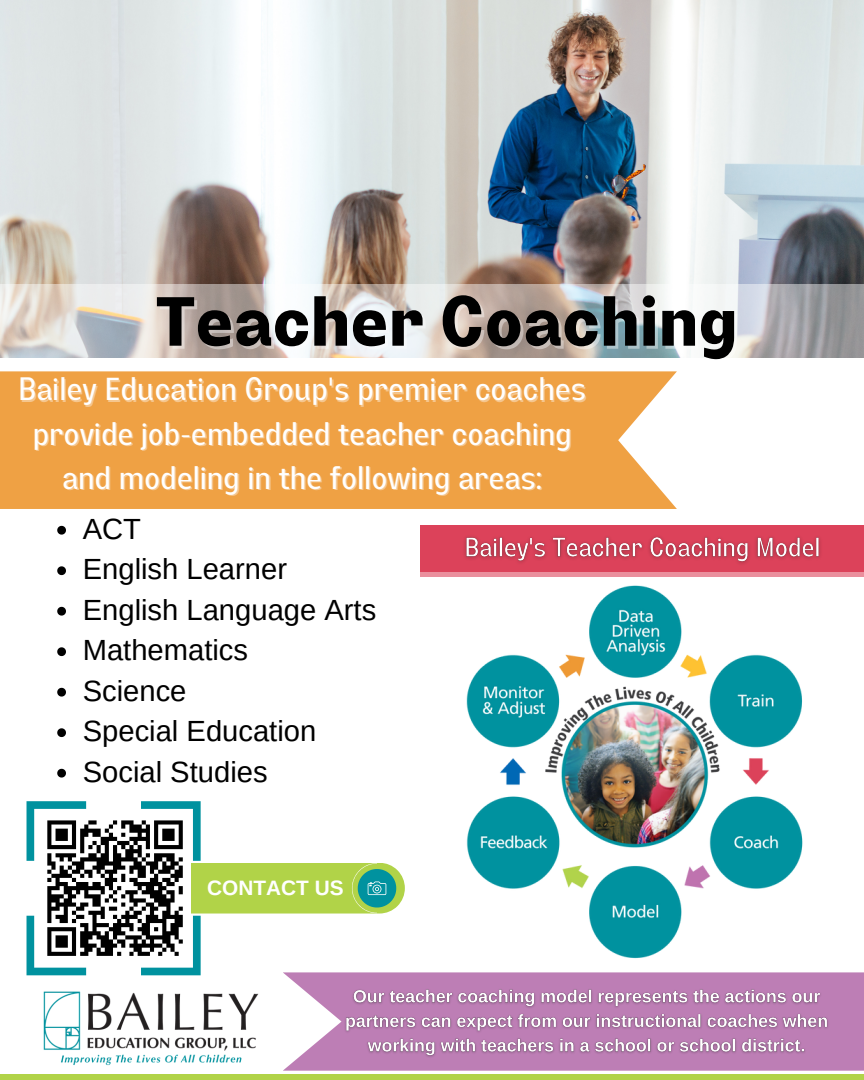
<style>
.page{position:relative;width:864px;height:1080px;background:#fff}
.page>*{position:absolute;margin:0;border:0;box-sizing:border-box;transform-origin:0 0}
.t1{font:700 68.7px "Lazord";color:#000}
.t2{font:31.8px "Lazord";color:#fff}
.t3{font:29.25px "Arimo";color:#000}
.t4{font:700 20.85px "Arimo";color:#fff}
</style>
<div class="page">
<div style="left:421px;top:525px;width:443px;height:46px;background:#dc425a"></div>
<img style="left:428px;top:571px;width:417px;height:388px">
<svg style="left:283px;top:972px;width:581px;height:99px;background:#c894c1"></svg>
<svg style="left:27px;top:801px;width:378px;height:174px"></svg>
<img style="left:0;top:0;width:864px;height:285px">
<svg style="left:0;top:285px;width:864px;height:73px"></svg>
<div style="left:0;top:371px;width:677px;height:138px;background:#efa144"></div>
<img style="left:43px;top:991px;width:216px;height:75px">
<svg style="left:57px;top:526px;width:9px;height:9px"></svg>
<svg style="left:57px;top:566px;width:9px;height:9px"></svg>
<svg style="left:57px;top:607px;width:9px;height:9px"></svg>
<svg style="left:57px;top:647px;width:9px;height:9px"></svg>
<svg style="left:57px;top:688px;width:9px;height:9px"></svg>
<svg style="left:57px;top:728px;width:9px;height:9px"></svg>
<svg style="left:57px;top:769px;width:9px;height:9px"></svg>
<img style="left:341px;top:984px;width:492px;height:78px">
<img style="left:464px;top:536px;width:357px;height:28px">
<div style="left:0;top:1075px;width:864px;height:5px;background:#b1d348"></div>
<p class="t1" style="left:156px;top:296px;width:583px">Teacher Coaching</p>
<p class="t2" style="left:18px;top:377px;width:570px">Bailey Education Group's premier coaches</p>
<p class="t2" style="left:33px;top:422px;width:540px">provide job-embedded teacher coaching</p>
<h4 class="t2" style="left:62px;top:466px;width:481px">and modeling in the following areas:</h4>
<p class="t3" style="left:83px;top:513px;width:60px">ACT</p>
<p class="t3" style="left:83px;top:553px;width:206px">English Learner</p>
<p class="t3" style="left:83px;top:593px;width:295px">English Language Arts</p>
<p class="t3" style="left:83px;top:634px;width:167px">Mathematics</p>
<p class="t3" style="left:83px;top:674px;width:105px">Science</p>
<p class="t3" style="left:83px;top:715px;width:235px">Special Education</p>
<p class="t3" style="left:83px;top:755px;width:186px">Social Studies</p>
<p class="t4" style="left:207px;top:876px;width:138px">CONTACT US</p>
</div>
